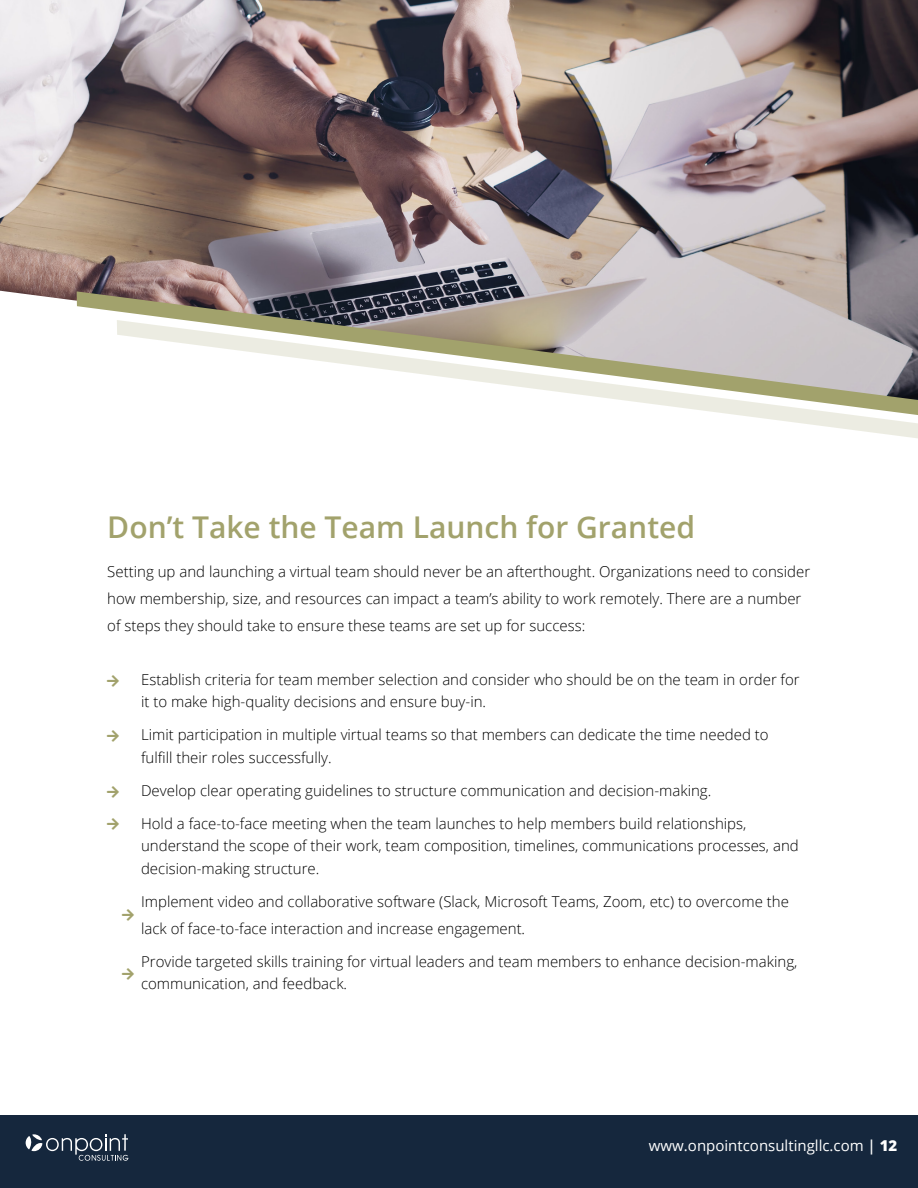
<style>
.page{position:relative;width:918px;height:1188px;background:#fff}
.page>*{position:absolute;margin:0;border:0;box-sizing:border-box;transform-origin:0 0}
.t1{font:600 30px "Open Sans";color:#a2a26c}
.t2{font:300 15px/22.5px "Open Sans";color:#000}
.t3{font:15px "Open Sans";color:#fff}
.s1{font-weight:600}
.s2{font-weight:800}
</style>
<div class="page">
<div style="left:0;top:1116px;width:918px;height:72px;background:#15273d"></div>
<svg style="left:26px;top:1134px;width:102px;height:27px"></svg>
<img style="left:0;top:0;width:918px;height:305px">
<svg style="left:77px;top:291px;width:841px;height:29px;background:#96908d"></svg>
<svg style="left:117px;top:320px;width:801px;height:119px"></svg>
<h1 class="t1" style="left:107px;top:507px;width:589px">Don’t Take the Team Launch for Granted</h1>
<p class="t2" style="left:107px;top:558px;width:704px;line-height:27px">Setting up and launching a virtual team should never be an afterthought. Organizations need to consider how membership, size, and resources can impact a team’s ability to work remotely. There are a number of steps they should take to ensure these teams are set up for success:</p>
<p class="t2" style="left:141px;top:668px;width:660px">Establish criteria for team member selection and consider who should be on the team in order for it to make high-quality decisions and ensure buy-in.</p>
<p class="t2" style="left:141px;top:723px;width:629px">Limit participation in multiple virtual teams so that members can dedicate the time needed to fulfill their roles successfully.</p>
<p class="t2" style="left:141px;top:779px;width:572px">Develop clear operating guidelines to structure communication and decision-making.</p>
<p class="t2" style="left:141px;top:812px;width:659px">Hold a face-to-face meeting when the team launches to help members build relationships, understand the scope of their work, team composition, timelines, communications processes, and decision-making structure.</p>
<p class="t2" style="left:141px;top:888px;width:649px;line-height:27px">Implement video and collaborative software (Slack, Microsoft Teams, Zoom, etc) to overcome the lack of face-to-face interaction and increase engagement.</p>
<p class="t2" style="left:141px;top:950px;width:658px">Provide targeted skills training for virtual leaders and team members to enhance decision-making, communication, and feedback.</p>
<p class="t3" style="left:649px;top:1135px;width:250px">www.onpointconsultingllc.com <span class="s1">|</span> <span class="s2">12</span></p>
</div>
